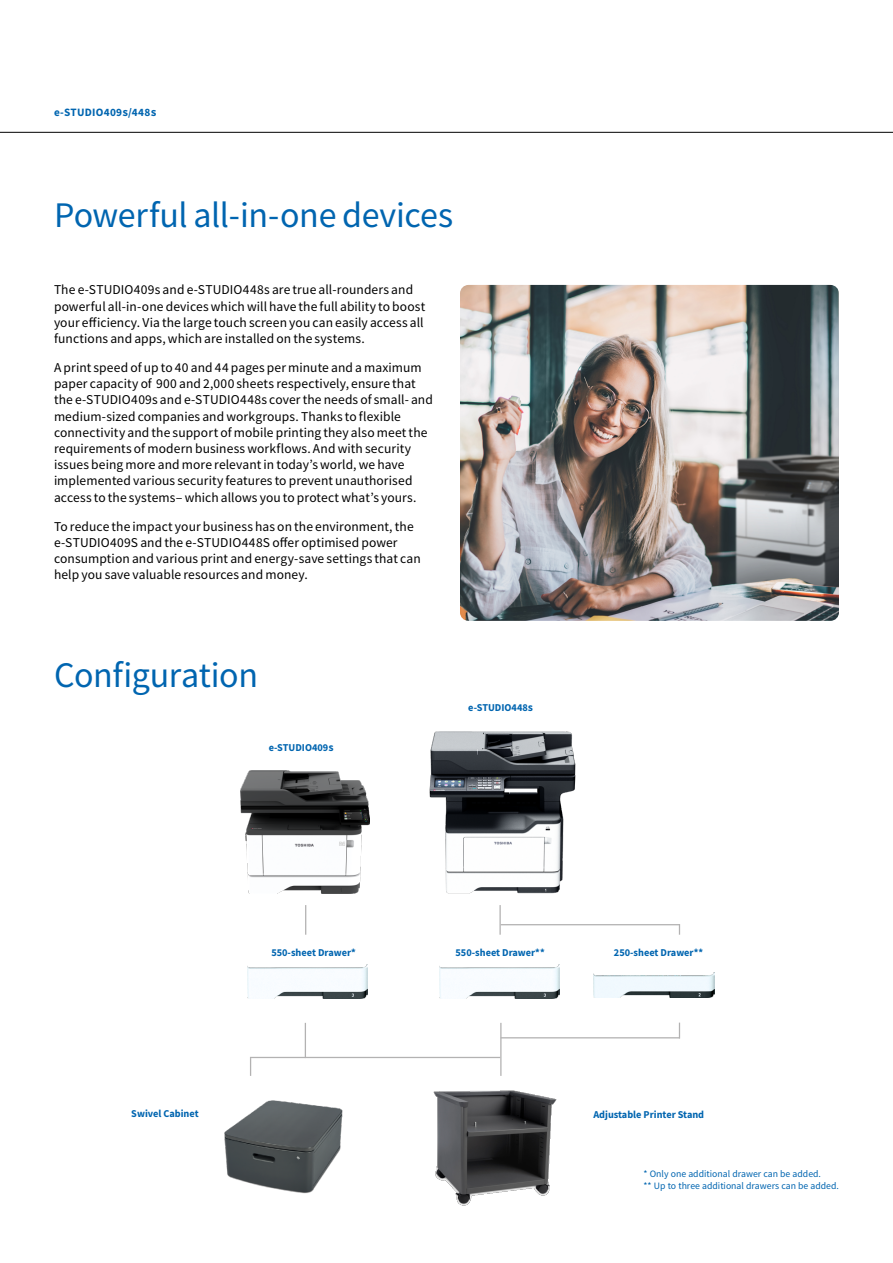
<style>
.page{position:relative;width:893px;height:1263px;background:#fff}
.page>*{position:absolute;margin:0;border:0;box-sizing:border-box;transform-origin:0 0}
.t1{font:36px "Toshiba Sans";letter-spacing:-.01em;color:#0065b0}
.t2{font:13.5px/16.2px "Toshiba Sans";letter-spacing:.01em;color:#000}
.t3{font:700 11.25px "Toshiba Sans";letter-spacing:.02em;color:#0065b0}
.t4{font:700 10.5px "Toshiba Sans";color:#0065b0}
.t5{font:9.75px/12px "Toshiba Sans";color:#0065b0}
</style>
<div class="page">
<hr style="left:0;top:132px;width:893px;height:1px;background:#000">
<img style="left:460px;top:285px;width:379px;height:336px">
<svg style="left:250px;top:1058px;width:1px;height:18px"></svg>
<hr style="left:250px;top:1057px;width:250px;height:1px;background:#b3b2b2">
<img style="left:224px;top:1100px;width:119px;height:94px">
<img style="left:433px;top:1090px;width:124px;height:116px">
<img style="left:241px;top:770px;width:128px;height:123px">
<hr style="left:305px;top:1023px;width:1px;height:35px;background:#b3b2b2">
<img style="left:247px;top:965px;width:121px;height:33px">
<hr style="left:499px;top:905px;width:2px;height:30px;background:#b3b2b2">
<img style="left:439px;top:965px;width:121px;height:33px">
<hr style="left:500px;top:1023px;width:1px;height:53px;background:#b3b2b2">
<img style="left:594px;top:973px;width:120px;height:25px">
<hr style="left:501px;top:1037px;width:179px;height:1px;background:#b3b2b2">
<svg style="left:679px;top:1022px;width:1px;height:15px"></svg>
<hr style="left:501px;top:924px;width:179px;height:1px;background:#b3b2b2">
<hr style="left:305px;top:905px;width:1px;height:30px;background:#b3b2b2">
<img style="left:429px;top:731px;width:147px;height:163px">
<p class="t3" style="left:54px;top:104px;width:104px">e-STUDIO409s/448s</p>
<h1 class="t1" style="left:54px;top:192px;width:401px">Powerful all-in-one devices</h1>
<p class="t2" style="left:54px;top:282px;width:373px">The e-STUDIO409s and e-STUDIO448s are true all-rounders and powerful all-in-one devices which will have the full ability to boost your efficiency. Via the large touch screen you can easily access all functions and apps, which are installed on the systems.</p>
<p class="t2" style="left:54px;top:359px;width:380px">A print speed of up to 40 and 44 pages per minute and a maximum paper capacity of 900 and 2,000 sheets respectively, ensure that the e-STUDIO409s and e-STUDIO448s cover the needs of small- and medium-sized companies and workgroups. Thanks to flexible connectivity and the support of mobile printing they also meet the requirements of modern business workflows. And with security issues being more and more relevant in today’s world, we have implemented various security features to prevent unauthorised access to the systems‒ which allows you to protect what’s yours.</p>
<p class="t2" style="left:54px;top:518px;width:368px">To reduce the impact your business has on the environment, the e-STUDIO409S and the e-STUDIO448S offer optimised power consumption and various print and energy-save settings that can help you save valuable resources and money.</p>
<h1 class="t1" style="left:54px;top:652px;width:206px">Configuration</h1>
<p class="t4" style="left:269px;top:741px;width:66px">e-STUDIO409s</p>
<p class="t4" style="left:271px;top:945px;width:86px">550-sheet Drawer*</p>
<p class="t4" style="left:468px;top:701px;width:66px">e-STUDIO448s</p>
<p class="t4" style="left:455px;top:946px;width:91px">550-sheet Drawer**</p>
<p class="t4" style="left:614px;top:946px;width:91px">250-sheet Drawer**</p>
<p class="t4" style="left:131px;top:1106px;width:69px">Swivel Cabinet</p>
<p class="t4" style="left:593px;top:1107px;width:112px">Adjustable Printer Stand</p>
<p class="t5" style="left:643px;top:1168px;width:197px">* Only one additional drawer can be added.<br>** Up to three additional drawers can be added.</p>
</div>
